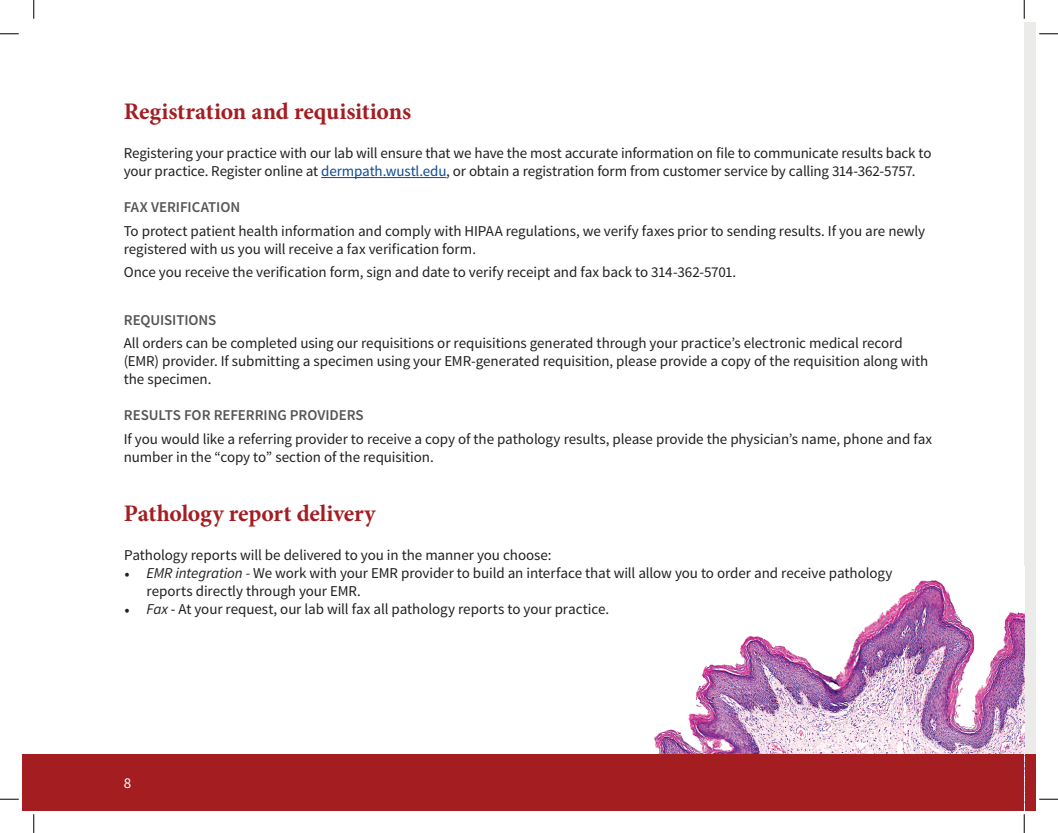
<style>
.page{position:relative;width:1058px;height:833px;background:#fff}
.page>*{position:absolute;margin:0;border:0;box-sizing:border-box;transform-origin:0 0}
.t1{font:700 23.75px "Minion Pro";letter-spacing:-.01em;color:#a41d21}
.t2{font:15px/18px "Source Sans Pro";letter-spacing:-.005em;color:#231f20}
.t3{font:600 15px "Source Sans Pro";letter-spacing:-.005em;color:#55565a}
.t4{font:15px "Source Sans Pro";color:#fff}
.s1{color:#0f4b92}
.s2{font-family:"Minion Pro";font-style:italic}
.s3{font-style:italic}
</style>
<div class="page">
<div style="left:1024px;top:22px;width:11px;height:788px;background:#ebece9"></div>
<div style="left:1024px;top:754px;width:11px;height:56px;background:#a41d21"></div>
<img style="left:654px;top:580px;width:370px;height:174px">
<div style="left:22px;top:754px;width:1002px;height:56px;background:#a41d21"></div>
<hr style="left:321px;top:177px;width:125px;height:1px;background:#0f4b92">
<svg style="left:0;top:33px;width:19px;height:2px"></svg>
<svg style="left:1039px;top:33px;width:19px;height:2px"></svg>
<svg style="left:0;top:798px;width:19px;height:2px"></svg>
<svg style="left:1039px;top:798px;width:19px;height:2px"></svg>
<svg style="left:33px;top:0;width:2px;height:19px"></svg>
<svg style="left:33px;top:814px;width:2px;height:18px"></svg>
<svg style="left:1023px;top:0;width:2px;height:19px"></svg>
<svg style="left:1023px;top:814px;width:2px;height:18px"></svg>
<h1 class="t1" style="left:124px;top:94px;width:289px">Registration and requisitions</h1>
<p class="t2" style="left:124px;top:144px;width:809px">Registering your practice with our lab will ensure that we have the most accurate information on file to communicate results back to your practice. Register online at <span class="s1">dermpath.wustl.edu</span>, or obtain a registration form from customer service by calling 314-362-5757.</p>
<p class="t3" style="left:124px;top:198px;width:118px">FAX VERIFICATION</p>
<p class="t2" style="left:124px;top:222px;width:803px">To protect patient health information and comply with HIPAA regulations, we verify faxes prior to sending results. If you are newly registered with us you will receive a fax verification form.</p>
<p class="t2" style="left:124px;top:263px;width:614px">Once you receive the verification form, sign and date to verify receipt and fax back to 314-362-5701.</p>
<p class="t3" style="left:124px;top:310px;width:94px">REQUISITIONS</p>
<p class="t2" style="left:124px;top:334px;width:806px">All orders can be completed using our requisitions or requisitions generated through your practice’s electronic medical record (EMR) provider. If submitting a specimen using your EMR-generated requisition, please provide a copy of the requisition along with the specimen.</p>
<p class="t3" style="left:124px;top:406px;width:241px">RESULTS FOR REFERRING PROVIDERS</p>
<p class="t2" style="left:124px;top:430px;width:810px">If you would like a referring provider to receive a copy of the pathology results, please provide the physician’s name, phone and fax number in the “copy to” section of the requisition.</p>
<h1 class="t1" style="left:124px;top:496px;width:253px">Pathology report delivery</h1>
<p class="t2" style="left:124px;top:546px;width:429px">Pathology reports will be delivered to you in the manner you choose:</p>
<p class="t2" style="left:147px;top:564px;width:747px;text-indent:-23px"><span class="s2">•</span> <span class="s3">EMR integration -</span> We work with your EMR provider to build an interface that will allow you to order and receive pathology reports directly through your EMR.</p>
<p class="t2" style="left:124px;top:600px;width:486px"><span class="s2">•</span> <span class="s3">Fax</span> - At your request, our lab will fax all pathology reports to your practice.</p>
<p class="t4" style="left:124px;top:773px;width:9px">8</p>
</div>
